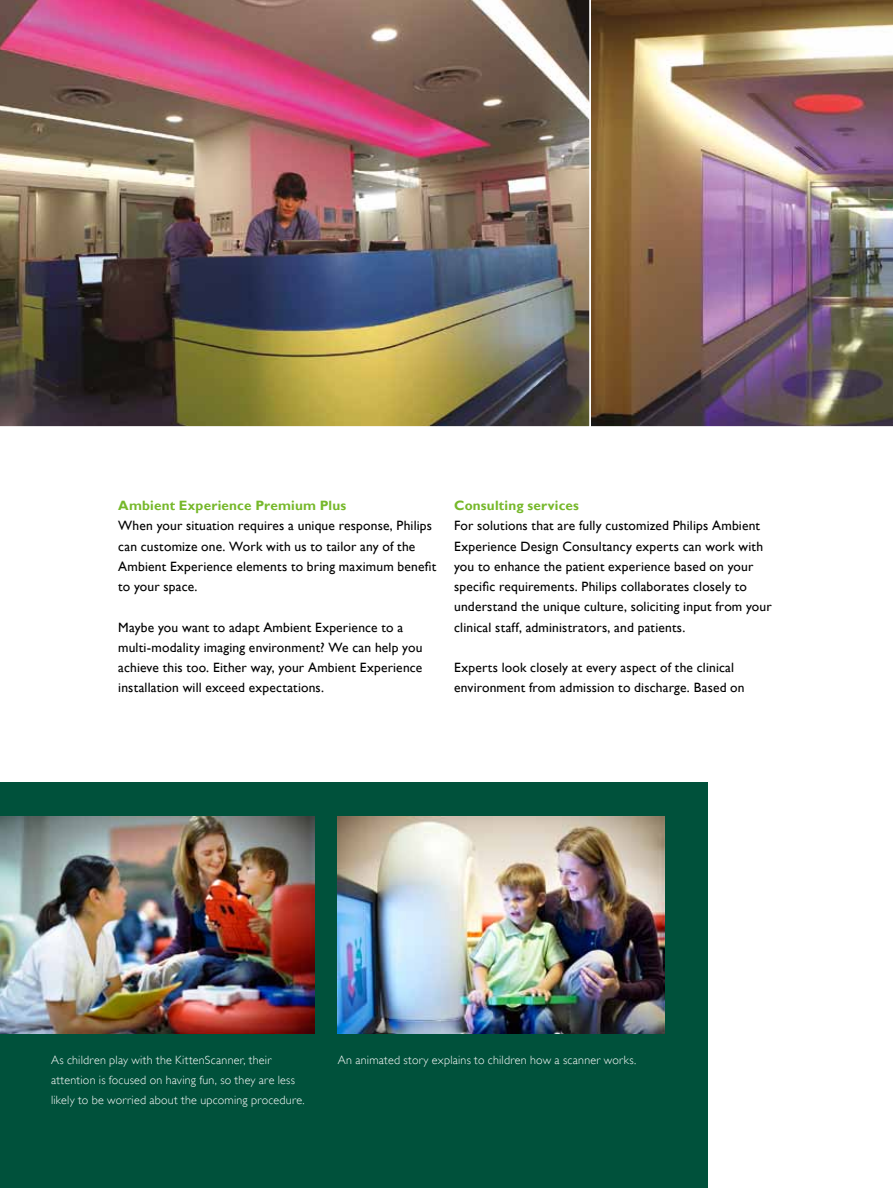
<style>
.page{position:relative;width:893px;height:1188px;background:#fff}
.page>*{position:absolute;margin:0;border:0;box-sizing:border-box;transform-origin:0 0}
.t1{font:13.5px/20.2px "Gill Sans Alt One WGL";letter-spacing:.015em;color:#000}
.t2{font:700 13.5px "Gill Sans Alt One WGL";letter-spacing:.015em;color:#76b82a}
.t3{font:12px/20.2px "Gill Sans Alt One WGL Light";letter-spacing:.02em;color:#fff}
</style>
<div class="page">
<div style="left:0;top:782px;width:707px;height:406px;background:#00513b"></div>
<img style="left:0;top:0;width:589px;height:427px">
<img style="left:589px;top:0;width:304px;height:427px">
<img style="left:0;top:816px;width:314px;height:218px">
<img style="left:338px;top:816px;width:327px;height:218px">
<p class="t2" style="left:118px;top:496px;width:230px">Ambient Experience Premium Plus</p>
<p class="t1" style="left:118px;top:515px;width:320px">When your situation requires a unique response, Philips can customize one. Work with us to tailor any of the Ambient Experience elements to bring maximum benefit to your space.</p>
<p class="t1" style="left:118px;top:617px;width:306px">Maybe you want to adapt Ambient Experience to a multi-modality imaging environment? We can help you achieve this too. Either way, your Ambient Experience installation will exceed expectations.</p>
<p class="t2" style="left:454px;top:496px;width:126px">Consulting services</p>
<p class="t1" style="left:454px;top:515px;width:319px">For solutions that are fully customized Philips Ambient Experience Design Consultancy experts can work with you to enhance the patient experience based on your specific requirements. Philips collaborates closely to understand the unique culture, soliciting input from your clinical staff, administrators, and patients.</p>
<p class="t1" style="left:454px;top:657px;width:292px">Experts look closely at every aspect of the clinical environment from admission to discharge. Based on</p>
<p class="t3" style="left:51px;top:1049px;width:255px">As children play with the KittenScanner, their attention is focused on having fun, so they are less likely to be worried about the upcoming procedure.</p>
<p class="t3" style="left:338px;top:1049px;width:300px">An animated story explains to children how a scanner works.</p>
</div>
